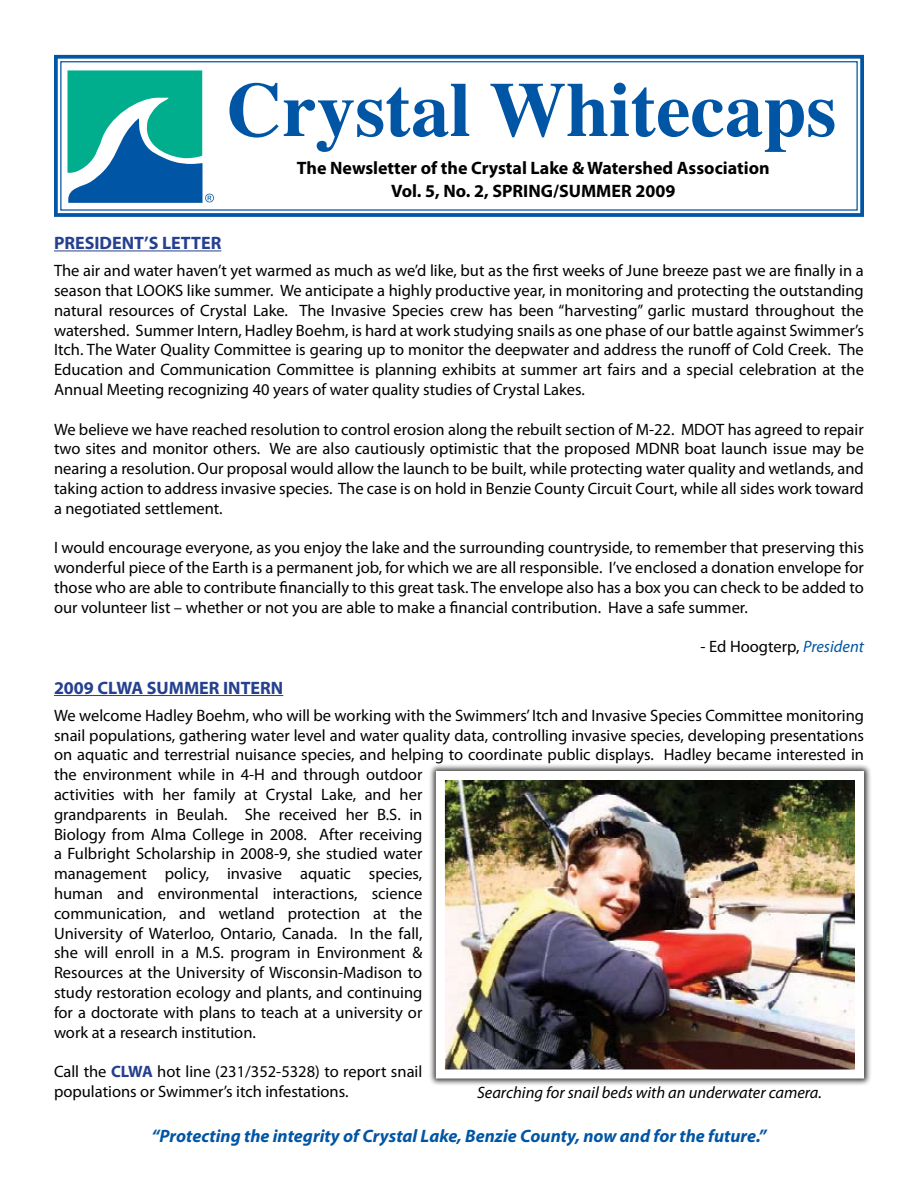
<style>
.page{position:relative;width:918px;height:1188px;background:#fff}
.page>*{position:absolute;margin:0;border:0;box-sizing:border-box;transform-origin:0 0}
.t1{font:700 18px/22.5px "Myriad Pro";color:#000;text-align:center}
.t2{font:italic 700 18px "Myriad Pro";color:#0055a4}
.t3{font:700 18px "Myriad Pro";color:#25408f}
.t4{font:16.5px/19.8px "Myriad Pro";color:#000;text-align:justify}
.t5{font:italic 16.5px "Myriad Pro";color:#000}
.s1{font-style:italic;color:#0055a4}
.s2{font-weight:700;color:#25408f}
</style>
<div class="page">
<svg style="left:54px;top:54px;width:810px;height:163px"></svg>
<div style="left:60px;top:61px;width:798px;height:150px;border:1px solid #0055a4"></div>
<svg style="left:68px;top:70px;width:146px;height:133px"></svg>
<hr style="left:54px;top:250px;width:167px;height:1px;background:#25408f">
<hr style="left:54px;top:695px;width:229px;height:1px;background:#25408f">
<div style="left:427px;top:762px;width:480px;height:359px;background:#000;opacity:.75"></div>
<img style="left:446px;top:781px;width:408px;height:287px">
<div style="left:436px;top:771px;width:428px;height:307px;border:9px solid #fff"></div>
<p class="t1" style="left:297px;top:156px;width:474px">The Newsletter of the Crystal Lake &amp; Watershed Association<br>Vol. 5, No. 2, SPRING/SUMMER 2009</p>
<p class="t3" style="left:54px;top:231px;width:169px">PRESIDENT’S LETTER</p>
<p class="t4" style="left:54px;top:260px;width:812px">The air and water haven’t yet warmed as much as we’d like, but as the first weeks of June breeze past we are finally in a season that LOOKS like summer. We anticipate a highly productive year, in monitoring and protecting the outstanding natural resources of Crystal Lake. The Invasive Species crew has been “harvesting” garlic mustard throughout the watershed. Summer Intern, Hadley Boehm, is hard at work studying snails as one phase of our battle against Swimmer’s Itch. The Water Quality Committee is gearing up to monitor the deepwater and address the runoff of Cold Creek. The Education and Communication Committee is planning exhibits at summer art fairs and a special celebration at the Annual Meeting recognizing 40 years of water quality studies of Crystal Lakes.</p>
<p class="t4" style="left:54px;top:419px;width:811px">We believe we have reached resolution to control erosion along the rebuilt section of M-22. MDOT has agreed to repair two sites and monitor others. We are also cautiously optimistic that the proposed MDNR boat launch issue may be nearing a resolution. Our proposal would allow the launch to be built, while protecting water quality and wetlands, and taking action to address invasive species. The case is on hold in Benzie County Circuit Court, while all sides work toward a negotiated settlement.</p>
<p class="t4" style="left:54px;top:538px;width:812px">I would encourage everyone, as you enjoy the lake and the surrounding countryside, to remember that preserving this wonderful piece of the Earth is a permanent job, for which we are all responsible. I’ve enclosed a donation envelope for those who are able to contribute financially to this great task. The envelope also has a box you can check to be added to our volunteer list – whether or not you are able to make a financial contribution. Have a safe summer.</p>
<p class="t4" style="left:701px;top:637px;width:165px">- Ed Hoogterp, <span class="s1">President</span></p>
<p class="t3" style="left:54px;top:676px;width:231px">2009 CLWA SUMMER INTERN</p>
<p class="t4" style="left:54px;top:705px;width:812px;text-align:left">We welcome Hadley Boehm, who will be working with the Swimmers’ Itch and Invasive Species Committee monitoring snail populations, gathering water level and water quality data, controlling invasive species, developing presentations on aquatic and terrestrial nuisance species, and helping to coordinate public displays. Hadley became interested in the environment while in 4-H and through outdoor<br>activities with her family at Crystal Lake, and her<br>grandparents in Beulah. She received her B.S. in<br>Biology from Alma College in 2008. After receiving<br>a Fulbright Scholarship in 2008-9, she studied water<br>management policy, invasive aquatic species,<br>human and environmental interactions, science<br>communication, and wetland protection at the<br>University of Waterloo, Ontario, Canada. In the fall,<br>she will enroll in a M.S. program in Environment &amp;<br>Resources at the University of Wisconsin-Madison to<br>study restoration ecology and plants, and continuing<br>for a doctorate with plans to teach at a university or<br>work at a research institution.</p>
<p class="t4" style="left:54px;top:1061px;width:370px">Call the <span class="s2">CLWA</span> hot line (231/352-5328) to report snail populations or Swimmer’s itch infestations.</p>
<p class="t2" style="left:151px;top:1124px;width:617px">“Protecting the integrity of Crystal Lake, Benzie County, now and for the future.”</p>
<p class="t5" style="left:477px;top:1083px;width:346px">Searching for snail beds with an underwater camera.</p>
</div>
